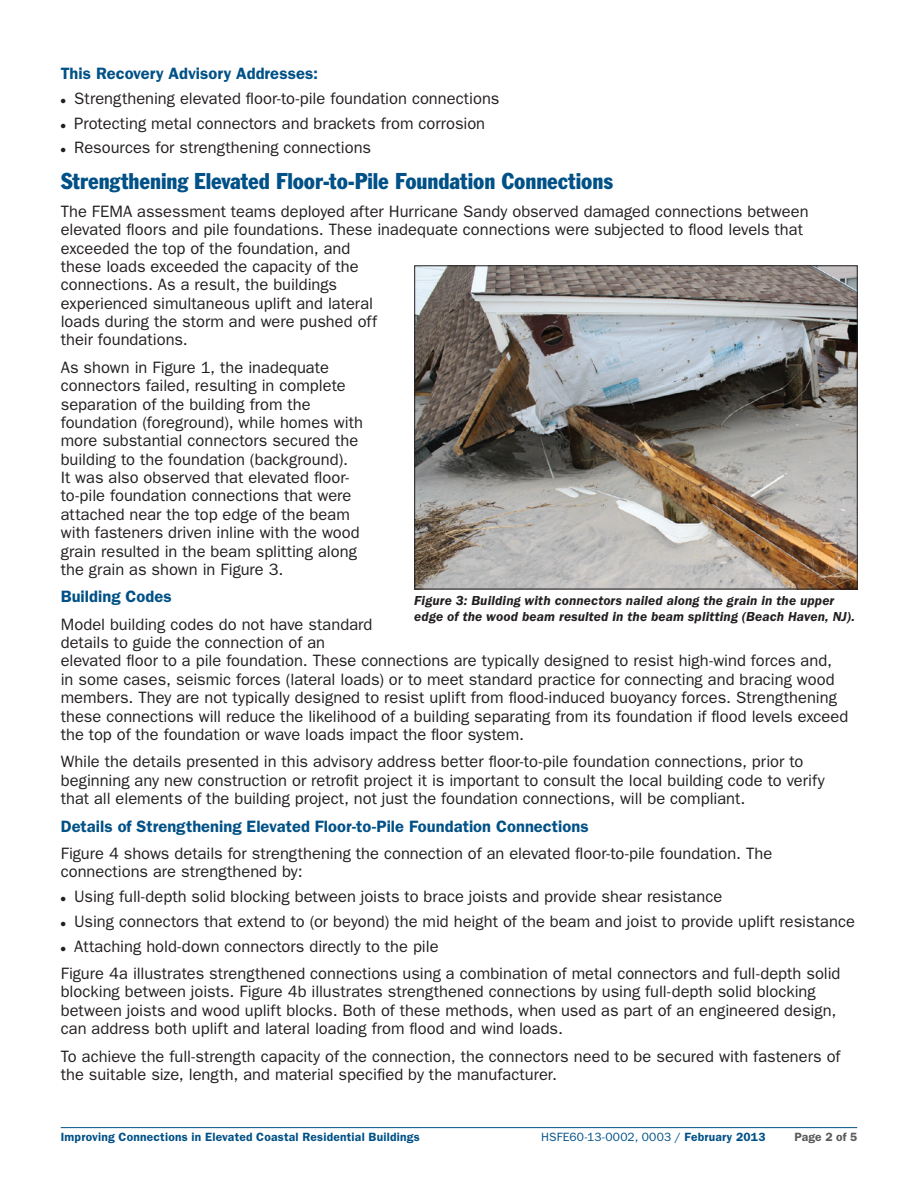
<style>
.page{position:relative;width:918px;height:1188px;background:#fff}
.page>*{position:absolute;margin:0;border:0;box-sizing:border-box;transform-origin:0 0}
.head1{font:condensed 22.5px "Franklin Gothic BT";letter-spacing:-.005em;color:#005187}
.body{font:16.5px/18.5px "ITC Franklin Gothic Std";color:#231f20}
.head2{font:600 16.5px "ITC Franklin Gothic Std";color:#005187}
.t1{font:italic 600 13.5px/15.8px "ITC Franklin Gothic Std";letter-spacing:.01em;color:#231f20}
.t2{font:600 12px "ITC Franklin Gothic Std";letter-spacing:.02em;color:#005187}
.t3{font:12px "ITC Franklin Gothic Std";letter-spacing:.015em;color:#005187}
.t4{font:600 12px "ITC Franklin Gothic Std";letter-spacing:.01em;color:#5a5a5d}
.s1{font-family:"Commercial Pi BT";font-size:9px}
.s2{font-weight:600}
</style>
<div class="page">
<hr style="left:61px;top:1127px;width:796px;height:1px;background:#005187">
<img style="left:416px;top:267px;width:440px;height:320px">
<div style="left:414px;top:265px;width:444px;height:324px;border:1px solid #231f20"></div>
<p class="head2" style="left:61px;top:63px;width:259px">This Recovery Advisory Addresses:</p>
<p class="body" style="left:61px;top:89px;width:440px"><span class="s1">"</span> Strengthening elevated floor-to-pile foundation connections</p>
<p class="body" style="left:61px;top:114px;width:426px"><span class="s1">"</span> Protecting metal connectors and brackets from corrosion</p>
<p class="body" style="left:61px;top:139px;width:312px"><span class="s1">"</span> Resources for strengthening connections</p>
<p class="head1" style="left:61px;top:167px;width:554px">Strengthening Elevated Floor-to-Pile Foundation Connections</p>
<p class="body" style="left:61px;top:202px;width:749px">The FEMA assessment teams deployed after Hurricane Sandy observed damaged connections between elevated floors and pile foundations. These inadequate connections were subjected to flood levels that exceeded the top of the foundation, and<br>these loads exceeded the capacity of the<br>connections. As a result, the buildings<br>experienced simultaneous uplift and lateral<br>loads during the storm and were pushed off<br>their foundations.</p>
<p class="body" style="left:61px;top:358px;width:304px">As shown in Figure 1, the inadequate connectors failed, resulting in complete separation of the building from the foundation (foreground), while homes with more substantial connectors secured the building to the foundation (background).<br>It was also observed that elevated floor&shy;to-pile foundation connections that were attached near the top edge of the beam with fasteners driven inline with the wood grain resulted in the beam splitting along the grain as shown in Figure 3.</p>
<p class="head2" style="left:61px;top:587px;width:113px">Building Codes</p>
<p class="body" style="left:61px;top:615px;width:789px">Model building codes do not have standard<br>details to guide the connection of an<br>elevated floor to a pile foundation. These connections are typically designed to resist high-wind forces and, in some cases, seismic forces (lateral loads) or to meet standard practice for connecting and bracing wood members. They are not typically designed to resist uplift from flood-induced buoyancy forces. Strengthening these connections will reduce the likelihood of a building separating from its foundation if flood levels exceed the top of the foundation or wave loads impact the floor system.</p>
<p class="body" style="left:61px;top:753px;width:765px">While the details presented in this advisory address better floor-to-pile foundation connections, prior to beginning any new construction or retrofit project it is important to consult the local building code to verify that all elements of the building project, not just the foundation connections, will be compliant.</p>
<p class="head2" style="left:61px;top:816px;width:530px">Details of Strengthening Elevated Floor-to-Pile Foundation Connections</p>
<p class="body" style="left:61px;top:844px;width:713px">Figure 4 shows details for strengthening the connection of an elevated floor-to-pile foundation. The connections are strengthened by:</p>
<p class="body" style="left:61px;top:887px;width:663px"><span class="s1">"</span> Using full-depth solid blocking between joists to brace joists and provide shear resistance</p>
<p class="body" style="left:61px;top:912px;width:796px"><span class="s1">"</span> Using connectors that extend to (or beyond) the mid height of the beam and joist to provide uplift resistance</p>
<p class="body" style="left:61px;top:937px;width:379px"><span class="s1">"</span> Attaching hold-down connectors directly to the pile</p>
<p class="body" style="left:61px;top:964px;width:781px">Figure 4a illustrates strengthened connections using a combination of metal connectors and full-depth solid blocking between joists. Figure 4b illustrates strengthened connections by using full-depth solid blocking between joists and wood uplift blocks. Both of these methods, when used as part of an engineered design, can address both uplift and lateral loading from flood and wind loads.</p>
<p class="body" style="left:61px;top:1047px;width:781px">To achieve the full-strength capacity of the connection, the connectors need to be secured with fasteners of the suitable size, length, and material specified by the manufacturer.</p>
<p class="t1" style="left:414px;top:593px;width:442px">Figure 3: Building with connectors nailed along the grain in the upper edge of the wood beam resulted in the beam splitting (Beach Haven, NJ).</p>
<p class="t2" style="left:61px;top:1130px;width:360px">Improving Connections in Elevated Coastal Residential Buildings</p>
<p class="t3" style="left:541px;top:1130px;width:226px">HSFE60-13-0002, 0003 / <span class="s2">February 2013</span></p>
<p class="t4" style="left:794px;top:1130px;width:64px">Page 2 of 5</p>
</div>
